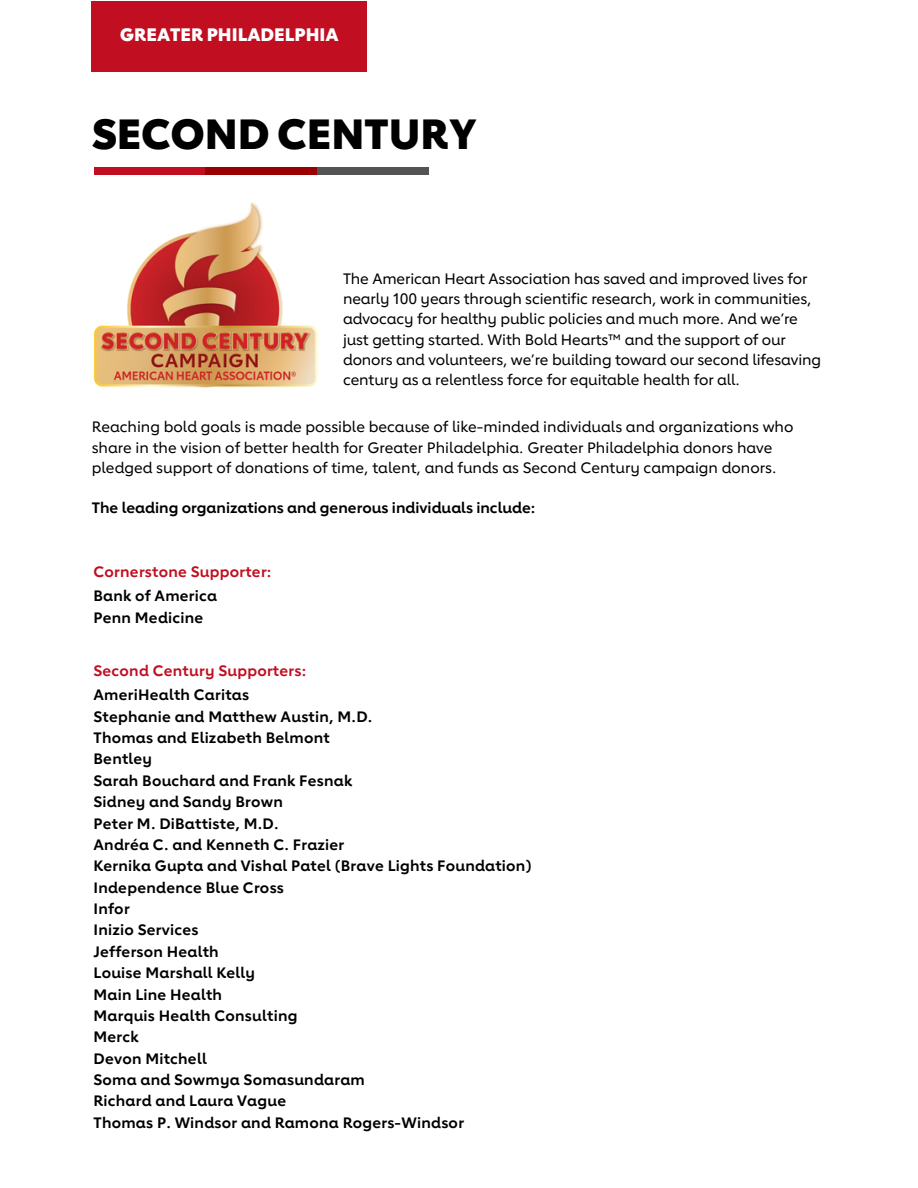
<style>
.page{position:relative;width:918px;height:1188px;background:#fff}
.page>*{position:absolute;margin:0;border:0;box-sizing:border-box;transform-origin:0 0}
.t1{font:800 42px "Lub Dub";color:#000}
.t2{font:800 18px "Lub Dub";color:#fff}
.t3{font:500 15px/20.2px "Lub Dub";letter-spacing:-.01em;color:#000}
.t4{font:700 15px "Lub Dub";letter-spacing:.015em;color:#000}
.t5{font:700 15px "Lub Dub";letter-spacing:.015em;color:#c10e21}
</style>
<div class="page">
<div style="left:92px;top:1px;width:275px;height:71px;background:#c10e21"></div>
<div style="left:94px;top:167px;width:112px;height:8px;background:#c10e21"></div>
<div style="left:205px;top:167px;width:112px;height:8px;background:#900"></div>
<div style="left:317px;top:167px;width:112px;height:8px;background:#545454"></div>
<img style="left:93px;top:203px;width:225px;height:185px">
<h2 class="t2" style="left:120px;top:23px;width:220px">GREATER PHILADELPHIA</h2>
<p class="t1" style="left:92px;top:107px;width:387px">SECOND CENTURY</p>
<h1 class="t3" style="left:343px;top:268px;width:480px">The American Heart Association has saved and improved lives for nearly 100 years through scientific research, work in communities, advocacy for healthy public policies and much more. And we’re just getting started. With Bold Hearts™ and the support of our donors and volunteers, we’re building toward our second lifesaving century as a relentless force for equitable health for all.</h1>
<p class="t3" style="left:92px;top:417px;width:703px">Reaching bold goals is made possible because of like-minded individuals and organizations who share in the vision of better health for Greater Philadelphia. Greater Philadelphia donors have pledged support of donations of time, talent, and funds as Second Century campaign donors.</p>
<p class="t4" style="left:92px;top:498px;width:445px">The leading organizations and generous individuals include:</p>
<p class="t5" style="left:94px;top:561px;width:179px">Cornerstone Supporter:</p>
<p class="t4" style="left:94px;top:586px;width:125px">Bank of America</p>
<p class="t4" style="left:94px;top:607px;width:111px">Penn Medicine</p>
<p class="t5" style="left:94px;top:660px;width:214px">Second Century Supporters:</p>
<p class="t4" style="left:94px;top:685px;width:157px">AmeriHealth Caritas</p>
<p class="t4" style="left:94px;top:706px;width:280px">Stephanie and Matthew Austin, M.D.</p>
<p class="t4" style="left:94px;top:728px;width:238px">Thomas and Elizabeth Belmont</p>
<p class="t4" style="left:94px;top:749px;width:60px">Bentley</p>
<p class="t4" style="left:94px;top:771px;width:260px">Sarah Bouchard and Frank Fesnak</p>
<p class="t4" style="left:94px;top:792px;width:191px">Sidney and Sandy Brown</p>
<p class="t4" style="left:94px;top:813px;width:187px">Peter M. DiBattiste, M.D.</p>
<p class="t4" style="left:94px;top:835px;width:252px">Andréa C. and Kenneth C. Frazier</p>
<p class="t4" style="left:94px;top:856px;width:440px">Kernika Gupta and Vishal Patel (Brave Lights Foundation)</p>
<p class="t4" style="left:94px;top:877px;width:192px">Independence Blue Cross</p>
<p class="t4" style="left:94px;top:899px;width:38px">Infor</p>
<p class="t4" style="left:94px;top:920px;width:106px">Inizio Services</p>
<p class="t4" style="left:94px;top:942px;width:127px">Jefferson Health</p>
<p class="t4" style="left:94px;top:963px;width:163px">Louise Marshall Kelly</p>
<p class="t4" style="left:94px;top:984px;width:130px">Main Line Health</p>
<p class="t4" style="left:94px;top:1006px;width:205px">Marquis Health Consulting</p>
<p class="t4" style="left:94px;top:1027px;width:47px">Merck</p>
<p class="t4" style="left:94px;top:1048px;width:115px">Devon Mitchell</p>
<p class="t4" style="left:94px;top:1070px;width:273px">Soma and Sowmya Somasundaram</p>
<p class="t4" style="left:94px;top:1091px;width:194px">Richard and Laura Vague</p>
<p class="t4" style="left:94px;top:1113px;width:372px">Thomas P. Windsor and Ramona Rogers-Windsor</p>
</div>
